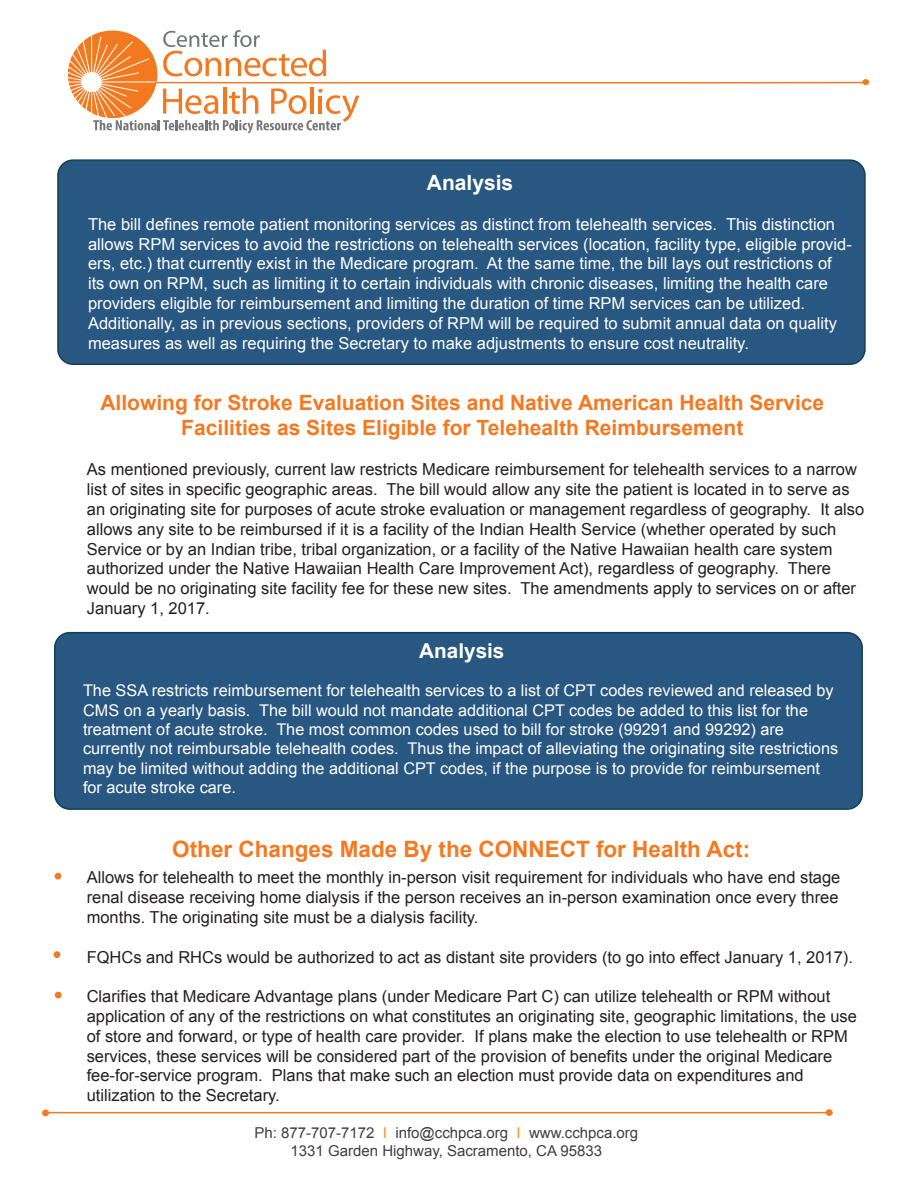
<style>
.page{position:relative;width:918px;height:1188px;background:#fff}
.page>*{position:absolute;margin:0;border:0;box-sizing:border-box;transform-origin:0 0}
.t1{font:700 22.5px "Arial";color:#f47921}
.t2{font:700 21px/25.2px "Arial";color:#f47921;text-align:center}
.t3{font:700 21px "Arial";color:#fff}
.t4{font:700 20.55px "Arial";color:#fff}
.t5{font:16.5px/19.8px "Arial";color:#231f20}
.t6{font:16.5px/19.8px "Arial";color:#fff}
.t7{font:16.2px/19.4px "Arial";color:#fff}
.t8{font:15px/18px "Arial";color:#3e3e3f;text-align:center}
.s1{color:#f7931d}
</style>
<div class="page">
<div style="left:55px;top:633px;width:807px;height:176px;background:#285781;border-radius:15px"></div>
<div style="left:54px;top:632px;width:809px;height:178px;border:2px solid #143e55;border-radius:15px"></div>
<svg style="left:67px;top:30px;width:797px;height:104px"></svg>
<div style="left:862px;top:79px;width:7px;height:6px;border:3px solid #f47921;border-radius:50%"></div>
<hr style="left:47px;top:1112px;width:785px;height:1px;background:#f47921">
<div style="left:42px;top:1110px;width:7px;height:6px;border:3px solid #f37b21;border-radius:50%"></div>
<div style="left:826px;top:1109px;width:7px;height:7px;border:3px solid #f37b21;border-radius:50%"></div>
<div style="left:55px;top:873px;width:6px;height:7px;border:3px solid #f37b21;border-radius:50%"></div>
<div style="left:54px;top:951px;width:6px;height:7px;border:3px solid #f37b21;border-radius:50%"></div>
<div style="left:58px;top:160px;width:807px;height:204px;background:#285781;border-radius:15px"></div>
<div style="left:57px;top:159px;width:809px;height:206px;border:2px solid #143e55;border-radius:15px"></div>
<div style="left:55px;top:992px;width:7px;height:6px;border:3px solid #f37b21;border-radius:50%"></div>
<p class="t3" style="left:427px;top:169px;width:88px">Analysis</p>
<p class="t6" style="left:88px;top:214px;width:765px">The bill defines remote patient monitoring services as distinct from telehealth services. This distinction allows RPM services to avoid the restrictions on telehealth services (location, facility type, eligible provid&shy;ers, etc.) that currently exist in the Medicare program. At the same time, the bill lays out restrictions of its own on RPM, such as limiting it to certain individuals with chronic diseases, limiting the health care providers eligible for reimbursement and limiting the duration of time RPM services can be utilized.<br>Additionally, as in previous sections, providers of RPM will be required to submit annual data on quality measures as well as requiring the Secretary to make adjustments to ensure cost neutrality.</p>
<p class="t2" style="left:100px;top:390px;width:725px">Allowing for Stroke Evaluation Sites and Native American Health Service<br>Facilities as Sites Eligible for Telehealth Reimbursement</p>
<p class="t5" style="left:87px;top:460px;width:779px">As mentioned previously, current law restricts Medicare reimbursement for telehealth services to a narrow list of sites in specific geographic areas. The bill would allow any site the patient is located in to serve as an originating site for purposes of acute stroke evaluation or management regardless of geography. It also allows any site to be reimbursed if it is a facility of the Indian Health Service (whether operated by such Service or by an Indian tribe, tribal organization, or a facility of the Native Hawaiian health care system authorized under the Native Hawaiian Health Care Improvement Act), regardless of geography. There would be no originating site facility fee for these new sites. The amendments apply to services on or after January 1, 2017.</p>
<p class="t4" style="left:419px;top:637px;width:87px">Analysis</p>
<p class="t7" style="left:83px;top:681px;width:757px">The SSA restricts reimbursement for telehealth services to a list of CPT codes reviewed and released by CMS on a yearly basis. The bill would not mandate additional CPT codes be added to this list for the treatment of acute stroke. The most common codes used to bill for stroke (99291 and 99292) are currently not reimbursable telehealth codes. Thus the impact of alleviating the originating site restrictions may be limited without adding the additional CPT codes, if the purpose is to provide for reimbursement for acute stroke care.</p>
<h1 class="t1" style="left:172px;top:834px;width:579px">Other Changes Made By the CONNECT for Health Act:</h1>
<p class="t5" style="left:87px;top:868px;width:755px;text-align:justify">Allows for telehealth to meet the monthly in-person visit requirement for individuals who have end stage renal disease receiving home dialysis if the person receives an in-person examination once every three months. The originating site must be a dialysis facility.</p>
<p class="t5" style="left:87px;top:947px;width:768px">FQHCs and RHCs would be authorized to act as distant site providers (to go into effect January 1, 2017).</p>
<p class="t5" style="left:87px;top:987px;width:772px">Clarifies that Medicare Advantage plans (under Medicare Part C) can utilize telehealth or RPM without application of any of the restrictions on what constitutes an originating site, geographic limitations, the use of store and forward, or type of health care provider. If plans make the election to use telehealth or RPM services, these services will be considered part of the provision of benefits under the original Medicare fee-for-service program. Plans that make such an election must provide data on expenditures and utilization to the Secretary.</p>
<p class="t8" style="left:255px;top:1124px;width:385px">Ph: 877-707-7172 <span class="s1">I</span> info@cchpca.org <span class="s1">I</span> www.cchpca.org<br>1331 Garden Highway, Sacramento, CA 95833</p>
</div>
